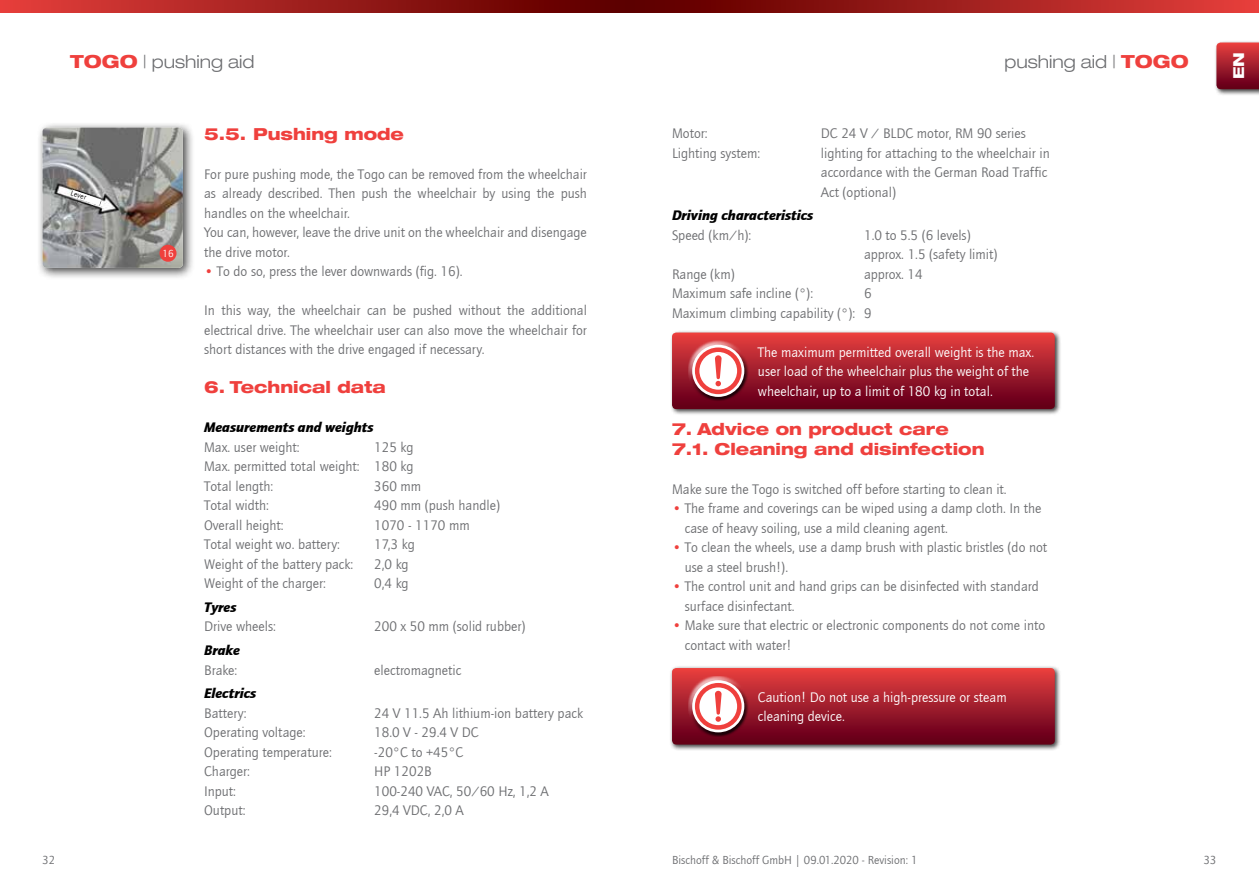
<style>
.page{position:relative;width:1259px;height:893px;background:#fff}
.page>*{position:absolute;margin:0;border:0;box-sizing:border-box;transform-origin:0 0}
.t1{font:300 18px "Helve Neu Lig Ext";color:#6d6e71}
.t2{font:800 16.5px/19.5px "Helve Neu Hea Ext";color:#ef403d}
.t3{font:800 15px "Helve Neu Hea Ext";color:#fff}
.t4{font:14.25px/19.5px "Quay Sans";color:#6d6e71}
.t5{font:14.25px/19.5px "Quay Sans";color:#fff}
.t6{font:italic 900 14.25px "Quay Sans";color:#000}
.t7{font:12px "Quay Sans";color:#6d6e71}
.t8{font:10.5px "Quay Sans";color:#fff}
.t9{font:7.5px "Quay Sans";color:#000}
.s1{font-family:"Helve Neu Hea Ext";font-weight:800;color:#ef403d}
.s2{color:#ef403d}
</style>
<div class="page">
<svg style="left:0;top:0;width:629px;height:12px;background:#9d1d1b"></svg>
<svg style="left:629px;top:0;width:630px;height:12px;background:#9e1d1b"></svg>
<div style="left:1213px;top:40px;width:46px;height:56px;background:#000;opacity:.75"></div>
<svg style="left:1216px;top:43px;width:43px;height:46px;background:#a31f2e"></svg>
<div style="left:670px;top:330px;width:391px;height:86px;background:#000;opacity:.75"></div>
<svg style="left:672px;top:333px;width:382px;height:76px;background:#a72836"></svg>
<div style="left:695px;top:347px;width:46px;height:47px;border:4px solid #ef403d;border-radius:50%"></div>
<div style="left:669px;top:665px;width:392px;height:86px;background:#000;opacity:.75"></div>
<svg style="left:672px;top:668px;width:382px;height:77px;background:#a62936"></svg>
<div style="left:695px;top:683px;width:46px;height:47px;border:4px solid #ef403d;border-radius:50%"></div>
<div style="left:37px;top:121px;width:158px;height:159px;background:#000;opacity:.75"></div>
<img style="left:43px;top:128px;width:140px;height:140px">
<div style="left:159px;top:245px;width:17px;height:17px;background:#ef403d;border-radius:50%"></div>
<svg style="left:70px;top:190px;width:31px;height:16px"></svg>
<p class="t1" style="left:70px;top:50px;width:186px"><span class="s1">TOGO</span> | pushing aid</p>
<p class="t1" style="left:1004px;top:50px;width:186px">pushing aid | <span class="s1">TOGO</span></p>
<p class="t3" style="left:1229px;top:79px;width:28px;rotate:-90deg">EN</p>
<p class="t9" style="left:72px;top:189px;width:18px;rotate:19deg">Lever</p>
<p class="t8" style="left:162px;top:248px;width:13px">16</p>
<p class="t2" style="left:204px;top:123px;width:201px">5.5. Pushing mode</p>
<p class="t4" style="left:204px;top:164px;width:384px">For pure pushing mode, the Togo can be removed from the wheelchair as already described. Then push the wheelchair by using the push handles on the wheelchair.<br>You can, however, leave the drive unit on the wheelchair and disengage the drive motor.</p>
<p class="t4" style="left:204px;top:262px;width:260px"><span class="s2">•</span> To do so, press the lever downwards (fig. 16).</p>
<p class="t4" style="left:204px;top:301px;width:384px;text-align:justify">In this way, the wheelchair can be pushed without the additional electrical drive. The wheelchair user can also move the wheelchair for short distances with the drive engaged if necessary.</p>
<p class="t2" style="left:204px;top:377px;width:183px">6. Technical data</p>
<p class="t6" style="left:204px;top:419px;width:171px">Measurements and weights</p>
<p class="t4" style="left:204px;top:437px;width:97px">Max. user weight:</p>
<p class="t4" style="left:204px;top:437px;width:211px;text-align:justify;text-indent:170px">125 kg Max. permitted total weight: 180 kg Total length:</p>
<p class="t4" style="left:374px;top:476px;width:48px">360 mm</p>
<p class="t4" style="left:204px;top:496px;width:66px">Total width:</p>
<p class="t4" style="left:374px;top:496px;width:127px">490 mm (push handle)</p>
<p class="t4" style="left:204px;top:515px;width:81px">Overall height:</p>
<p class="t4" style="left:374px;top:515px;width:97px">1070 - 1170 mm</p>
<p class="t4" style="left:204px;top:535px;width:137px">Total weight wo. battery:</p>
<p class="t4" style="left:374px;top:535px;width:42px">17,3 kg</p>
<p class="t4" style="left:204px;top:554px;width:151px">Weight of the battery pack:</p>
<p class="t4" style="left:374px;top:554px;width:36px">2,0 kg</p>
<p class="t4" style="left:204px;top:574px;width:123px">Weight of the charger:</p>
<p class="t4" style="left:374px;top:574px;width:36px">0,4 kg</p>
<p class="t6" style="left:204px;top:599px;width:34px">Tyres</p>
<p class="t4" style="left:204px;top:617px;width:73px">Drive wheels:</p>
<p class="t4" style="left:374px;top:617px;width:153px">200 x 50 mm (solid rubber)</p>
<p class="t6" style="left:204px;top:642px;width:37px">Brake</p>
<p class="t4" style="left:204px;top:660px;width:35px">Brake:</p>
<p class="t4" style="left:374px;top:660px;width:89px">electromagnetic</p>
<p class="t6" style="left:204px;top:685px;width:54px">Electrics</p>
<p class="t4" style="left:204px;top:704px;width:44px">Battery:</p>
<p class="t4" style="left:374px;top:704px;width:210px">24 V 11.5 Ah lithium-ion battery pack</p>
<p class="t4" style="left:204px;top:723px;width:103px">Operating voltage:</p>
<p class="t4" style="left:374px;top:723px;width:106px">18.0 V - 29.4 V DC</p>
<p class="t4" style="left:204px;top:743px;width:129px">Operating temperature:</p>
<p class="t4" style="left:374px;top:743px;width:91px">-20°C to +45°C</p>
<p class="t4" style="left:204px;top:762px;width:47px">Charger:</p>
<p class="t4" style="left:374px;top:762px;width:59px">HP 1202B</p>
<p class="t4" style="left:204px;top:782px;width:33px">Input:</p>
<p class="t4" style="left:374px;top:782px;width:176px">100-240 VAC, 50/60 Hz, 1,2 A</p>
<p class="t4" style="left:204px;top:801px;width:43px">Output:</p>
<p class="t4" style="left:374px;top:801px;width:91px">29,4 VDC, 2,0 A</p>
<p class="t4" style="left:672px;top:124px;width:37px">Motor:</p>
<p class="t4" style="left:821px;top:124px;width:206px">DC 24 V / BLDC motor, RM 90 series</p>
<p class="t4" style="left:672px;top:143px;width:90px">Lighting system:</p>
<p class="t4" style="left:821px;top:143px;width:230px">lighting for attaching to the wheelchair in accordance with the German Road Traffic<br>Act (optional)</p>
<p class="t6" style="left:672px;top:207px;width:143px">Driving characteristics</p>
<p class="t4" style="left:672px;top:226px;width:81px">Speed (km/h):</p>
<p class="t4" style="left:864px;top:226px;width:135px">1.0 to 5.5 (6 levels) approx. 1.5 (safety limit)</p>
<p class="t4" style="left:672px;top:265px;width:64px">Range (km)</p>
<p class="t4" style="left:864px;top:265px;width:60px">approx. 14</p>
<p class="t4" style="left:672px;top:284px;width:143px">Maximum safe incline (°):</p>
<p class="t4" style="left:672px;top:284px;width:201px;text-align:right">6<br>Maximum climbing capability (°): 9</p>
<p class="t5" style="left:758px;top:342px;width:278px">The maximum permitted overall weight is the max. user load of the wheelchair plus the weight of the wheelchair, up to a limit of 180 kg in total.</p>
<p class="t2" style="left:672px;top:419px;width:314px">7. Advice on product care<br>7.1. Cleaning and disinfection</p>
<p class="t4" style="left:672px;top:479px;width:336px">Make sure the Togo is switched off before starting to clean it.</p>
<p class="t4" style="left:685px;top:499px;width:358px;text-indent:-13px"><span class="s2">•</span> The frame and coverings can be wiped using a damp cloth. In the case of heavy soiling, use a mild cleaning agent.</p>
<p class="t4" style="left:685px;top:538px;width:364px;text-indent:-13px"><span class="s2">•</span> To clean the wheels, use a damp brush with plastic bristles (do not use a steel brush!).</p>
<p class="t4" style="left:685px;top:577px;width:355px;text-indent:-13px"><span class="s2">•</span> The control unit and hand grips can be disinfected with standard surface disinfectant.</p>
<p class="t4" style="left:685px;top:616px;width:362px;text-indent:-13px"><span class="s2">•</span> Make sure that electric or electronic components do not come into contact with water!</p>
<p class="t5" style="left:758px;top:688px;width:250px">Caution! Do not use a high-pressure or steam cleaning device.</p>
<p class="t7" style="left:672px;top:853px;width:247px">Bischoff &amp; Bischoff GmbH | 09.01.2020 - Revision: 1</p>
<p class="t7" style="left:43px;top:853px;width:14px">32</p>
<p class="t7" style="left:1203px;top:853px;width:14px">33</p>
</div>
